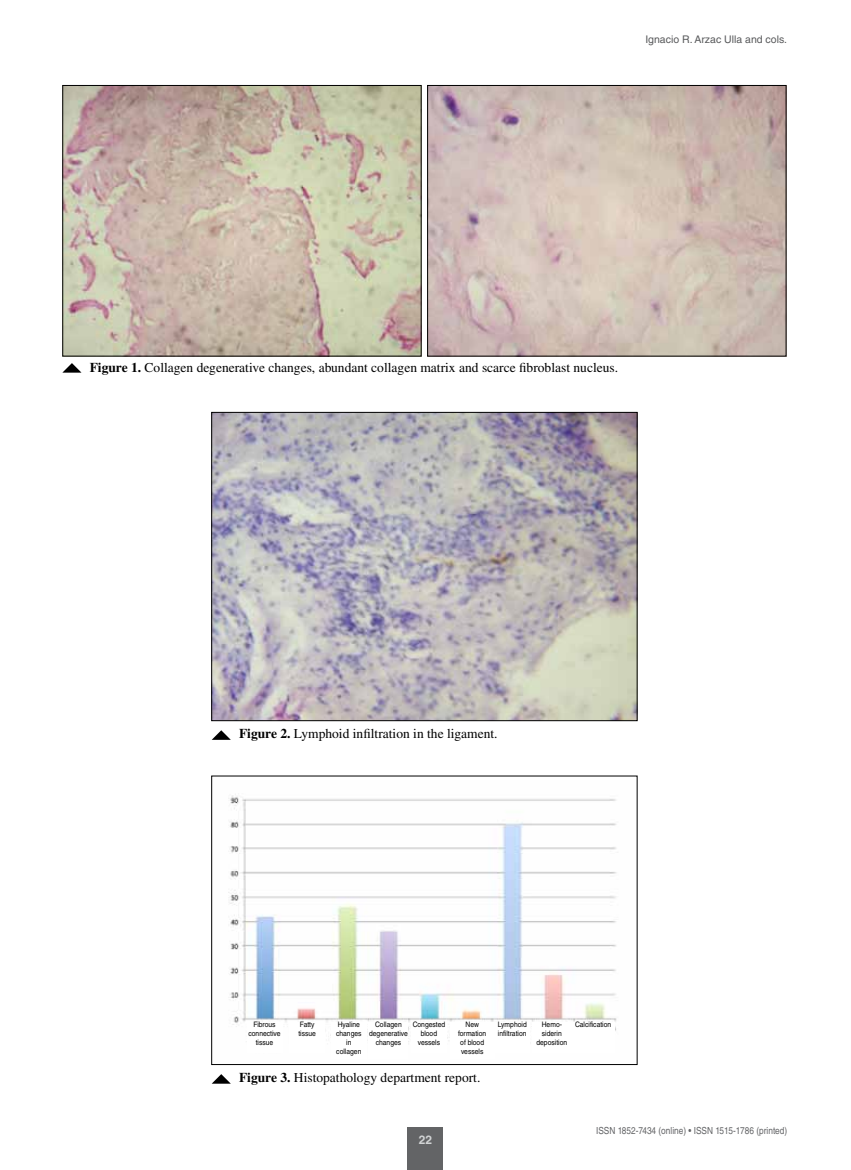
<style>
.page{position:relative;width:851px;height:1170px;background:#fff}
.page>*{position:absolute;margin:0;border:0;box-sizing:border-box;transform-origin:0 0}
.t1{font:13.5px "Times LT Std";color:#000}
.t2{font:700 12px "Helvetica LT Std";color:#d1d3d4}
.t3{font:10.5px "Helvetica LT Std";color:#58595b}
.t4{font:9.75px "Helvetica LT Std";color:#636466;scale:.85 1}
.t5{font:7.5px/9px "Helvetica LT Std";color:#000;text-align:center;scale:.9 1}
.s1{font-weight:700}
</style>
<div class="page">
<div style="left:407px;top:1127px;width:36px;height:42px;background:#636466"></div>
<img style="left:64px;top:87px;width:355px;height:267px">
<div style="left:62px;top:85px;width:359px;height:271px;border:1px solid #000"></div>
<img style="left:429px;top:87px;width:355px;height:267px">
<div style="left:427px;top:85px;width:359px;height:271px;border:1px solid #000"></div>
<img style="left:213px;top:414px;width:422px;height:305px">
<div style="left:211px;top:412px;width:426px;height:309px;border:1px solid #000"></div>
<img style="left:228px;top:794px;width:389px;height:248px">
<svg style="left:63px;top:363px;width:18px;height:9px"></svg>
<svg style="left:212px;top:730px;width:18px;height:9px"></svg>
<svg style="left:212px;top:1074px;width:18px;height:9px"></svg>
<div style="left:247px;top:1021px;width:35px;height:31px;background:#fff"></div>
<div style="left:289px;top:1021px;width:36px;height:31px;background:#fff"></div>
<div style="left:331px;top:1021px;width:35px;height:37px;background:#fff"></div>
<div style="left:368px;top:1021px;width:40px;height:37px;background:#fff"></div>
<div style="left:411px;top:1021px;width:35px;height:31px;background:#fff"></div>
<div style="left:450px;top:1021px;width:44px;height:37px;background:#fff"></div>
<div style="left:494px;top:1021px;width:36px;height:31px;background:#fff"></div>
<div style="left:532px;top:1021px;width:39px;height:31px;background:#fff"></div>
<div style="left:571px;top:1021px;width:43px;height:31px;background:#fff"></div>
<h3 class="t3" style="left:645px;top:33px;width:143px">Ignacio R. Arzac Ulla and cols.</h3>
<h1 class="t1" style="left:90px;top:360px;width:530px"><span class="s1">Figure 1.</span> Collagen degenerative changes, abundant collagen matrix and scarce fibroblast nucleus.</h1>
<h1 class="t1" style="left:239px;top:726px;width:260px"><span class="s1">Figure 2.</span> Lymphoid infiltration in the ligament.</h1>
<p class="t5" style="left:248px;top:1020px;width:37px">Fibrous connective tissue</p>
<p class="t5" style="left:298px;top:1020px;width:21px;text-align:left">Fatty tissue</p>
<p class="t5" style="left:336px;top:1020px;width:30px">Hyaline changes in collagen</p>
<p class="t5" style="left:369px;top:1020px;width:45px">Collagen degenerative changes</p>
<p class="t5" style="left:412px;top:1020px;width:38px">Congested blood vessels</p>
<p class="t5" style="left:458px;top:1020px;width:33px">New formation of blood vessels</p>
<p class="t5" style="left:497px;top:1020px;width:34px;text-align:left">Lymphoid infiltration</p>
<p class="t5" style="left:536px;top:1020px;width:36px">Hemo&shy;siderin deposition</p>
<p class="t5" style="left:575px;top:1020px;width:42px">Calcification</p>
<h1 class="t1" style="left:239px;top:1070px;width:243px"><span class="s1">Figure 3.</span> Histopathology department report.</h1>
<h2 class="t2" style="left:419px;top:1131px;width:15px">22</h2>
<h3 class="t4" style="left:596px;top:1125px;width:226px">ISSN 1852-7434 (online) • ISSN 1515-1786 (printed)</h3>
</div>
